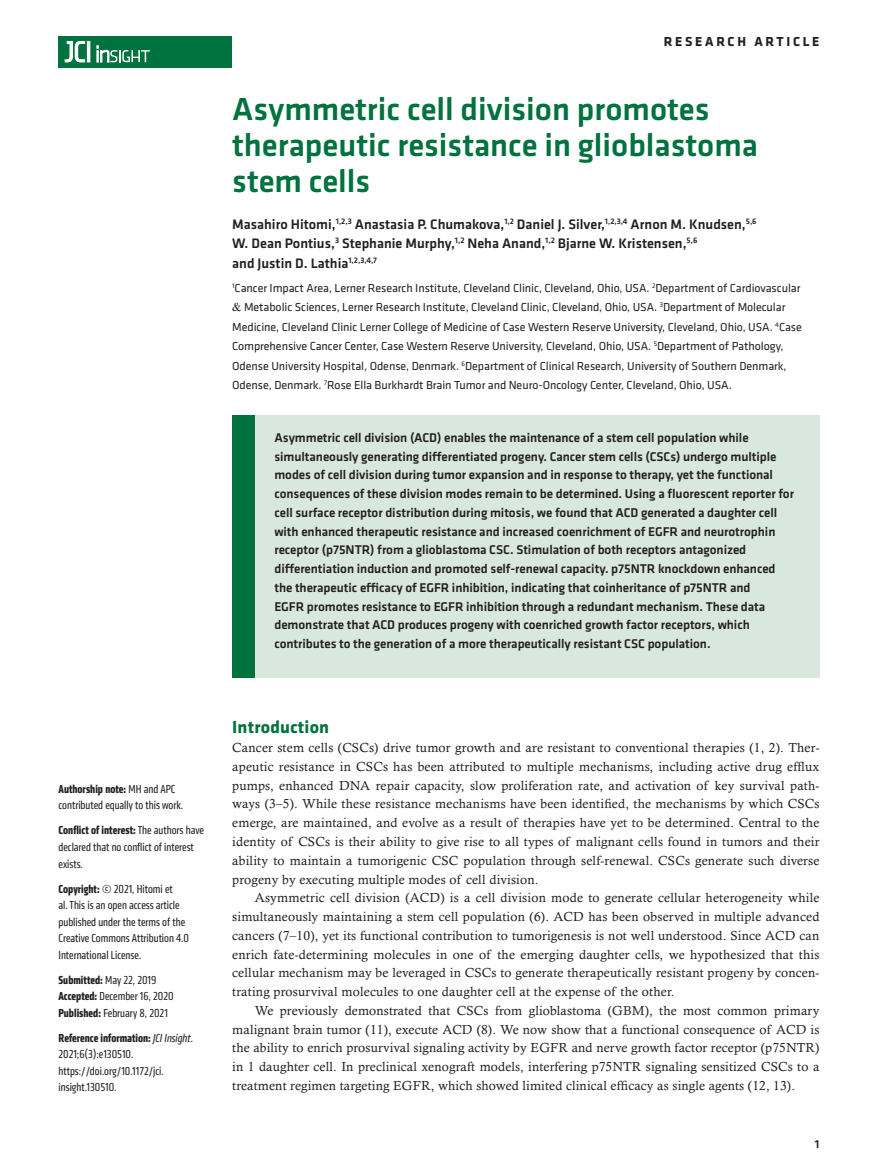
<style>
.page{position:relative;width:878px;height:1175px;background:#fff}
.page>*{position:absolute;margin:0;border:0;box-sizing:border-box;transform-origin:0 0}
.t1{font:500 33px/36px "Klavika Basic";color:#00723e}
.t2{font:700 18px "Klavika";letter-spacing:.01em;color:#00723e}
.t3{font:500 14.25px/19.5px "Klavika Basic";color:#231f20}
.t4{font:700 13.5px "Klavika Basic";letter-spacing:.2em;color:#231f20}
.t5{font:13.2px/18.8px "Calisto MT Std";letter-spacing:.015em;color:#231f20;text-align:justify}
.t6{font:500 13.2px/18.8px "Klavika Basic";letter-spacing:-.005em;color:#231f20}
.t7{font:12px/19.5px "Klavika";letter-spacing:-.005em;color:#231f20}
.t8{font:condensed 12px/16.5px "Klavika";color:#231f20}
.t9{font:500 12px "Klavika Basic";color:#231f20}
.s1{font-weight:700}
.s2{font-style:italic}
.s3{font-family:"Times New Roman"}
</style>
<div class="page">
<div style="left:59px;top:36px;width:173px;height:31px;background:#00723e"></div>
<hr style="left:87px;top:41px;width:3px;height:21px;background:#fff">
<svg style="left:64px;top:41px;width:21px;height:22px"></svg>
<svg style="left:97px;top:46px;width:53px;height:16px"></svg>
<div style="left:232px;top:415px;width:587px;height:262px;background:#d8e8df"></div>
<div style="left:232px;top:415px;width:22px;height:262px;background:#00723e"></div>
<p class="t8" style="left:59px;top:781px;width:126px"><span class="s1">Authorship note:</span> MH and APC contributed equally to this work.</p>
<p class="t8" style="left:59px;top:822px;width:147px"><span class="s1">Conflict of interest:</span> The authors have declared that no conflict of interest exists.</p>
<p class="t8" style="left:59px;top:880px;width:132px"><span class="s1">Copyright:</span> © 2021, Hitomi et<br>al. This is an open access article published under the terms of the<br>Creative Commons Attribution 4.0<br>International License.</p>
<p class="t8" style="left:59px;top:971px;width:117px"><span class="s1">Submitted:</span> May 22, 2019<br><span class="s1">Accepted:</span> December 16, 2020<br><span class="s1">Published:</span> February 8, 2021</p>
<p class="t8" style="left:59px;top:1029px;width:136px"><span class="s1">Reference information:</span> <span class="s2">JCI Insight</span>.<br>2021;6(3):e130510. https://doi.org/10.1172/jci. insight.130510.</p>
<p class="t4" style="left:663px;top:32px;width:157px">RESEARCH ARTICLE</p>
<h1 class="t1" style="left:232px;top:91px;width:527px">Asymmetric cell division promotes therapeutic resistance in glioblastoma stem cells</h1>
<p class="t3" style="left:232px;top:214px;width:526px">Masahiro Hitomi,<sup>1,2,3</sup> Anastasia P. Chumakova,<sup>1,2</sup> Daniel J. Silver,<sup>1,2,3,4</sup> Arnon M. Knudsen,<sup>5,6<br></sup>W. Dean Pontius,<sup>3</sup> Stephanie Murphy,<sup>1,2</sup> Neha Anand,<sup>1,2</sup> Bjarne W. Kristensen,<sup>5,6<br></sup>and Justin D. Lathia<sup>1,2,3,4,7</sup></p>
<p class="t7" style="left:232px;top:277px;width:571px"><sup>1</sup>Cancer Impact Area, Lerner Research Institute, Cleveland Clinic, Cleveland, Ohio, USA. <sup>2</sup>Department of Cardiovascular <span class="s3">&amp;</span> Metabolic Sciences, Lerner Research Institute, Cleveland Clinic, Cleveland, Ohio, USA. <sup>3</sup>Department of Molecular Medicine, Cleveland Clinic Lerner College of Medicine of Case Western Reserve University, Cleveland, Ohio, USA. <sup>4</sup>Case Comprehensive Cancer Center, Case Western Reserve University, Cleveland, Ohio, USA. <sup>5</sup>Department of Pathology, Odense University Hospital, Odense, Denmark. <sup>6</sup>Department of Clinical Research, University of Southern Denmark, Odense, Denmark. <sup>7</sup>Rose Ella Burkhardt Brain Tumor and Neuro-Oncology Center, Cleveland, Ohio, USA.</p>
<p class="t6" style="left:274px;top:428px;width:521px">Asymmetric cell division (ACD) enables the maintenance of a stem cell population while simultaneously generating differentiated progeny. Cancer stem cells (CSCs) undergo multiple modes of cell division during tumor expansion and in response to therapy, yet the functional consequences of these division modes remain to be determined. Using a fluorescent reporter for cell surface receptor distribution during mitosis, we found that ACD generated a daughter cell with enhanced therapeutic resistance and increased coenrichment of EGFR and neurotrophin receptor (p75NTR) from a glioblastoma CSC. Stimulation of both receptors antagonized differentiation induction and promoted self-renewal capacity. p75NTR knockdown enhanced the therapeutic efficacy of EGFR inhibition, indicating that coinheritance of p75NTR and<br>EGFR promotes resistance to EGFR inhibition through a redundant mechanism. These data demonstrate that ACD produces progeny with coenriched growth factor receptors, which contributes to the generation of a more therapeutically resistant CSC population.</p>
<h2 class="t2" style="left:232px;top:714px;width:98px">Introduction</h2>
<p class="t5" style="left:232px;top:738px;width:588px">Cancer stem cells (CSCs) drive tumor growth and are resistant to conventional therapies (1, 2). Ther&shy;apeutic resistance in CSCs has been attributed to multiple mechanisms, including active drug efflux pumps, enhanced DNA repair capacity, slow proliferation rate, and activation of key survival path&shy;ways (3–5). While these resistance mechanisms have been identified, the mechanisms by which CSCs emerge, are maintained, and evolve as a result of therapies have yet to be determined. Central to the identity of CSCs is their ability to give rise to all types of malignant cells found in tumors and their ability to maintain a tumorigenic CSC population through self-renewal. CSCs generate such diverse progeny by executing multiple modes of cell division.</p>
<p class="t5" style="left:232px;top:888px;width:588px;text-indent:22px">Asymmetric cell division (ACD) is a cell division mode to generate cellular heterogeneity while simultaneously maintaining a stem cell population (6). ACD has been observed in multiple advanced cancers (7–10), yet its functional contribution to tumorigenesis is not well understood. Since ACD can enrich fate-determining molecules in one of the emerging daughter cells, we hypothesized that this cellular mechanism may be leveraged in CSCs to generate therapeutically resistant progeny by concen&shy;trating prosurvival molecules to one daughter cell at the expense of the other.</p>
<p class="t5" style="left:232px;top:1001px;width:588px;text-indent:22px">We previously demonstrated that CSCs from glioblastoma (GBM), the most common primary malignant brain tumor (11), execute ACD (8). We now show that a functional consequence of ACD is the ability to enrich prosurvival signaling activity by EGFR and nerve growth factor receptor (p75NTR) in 1 daughter cell. In preclinical xenograft models, interfering p75NTR signaling sensitized CSCs to a treatment regimen targeting EGFR, which showed limited clinical efficacy as single agents (12, 13).</p>
<p class="t9" style="left:814px;top:1135px;width:6px">1</p>
</div>
